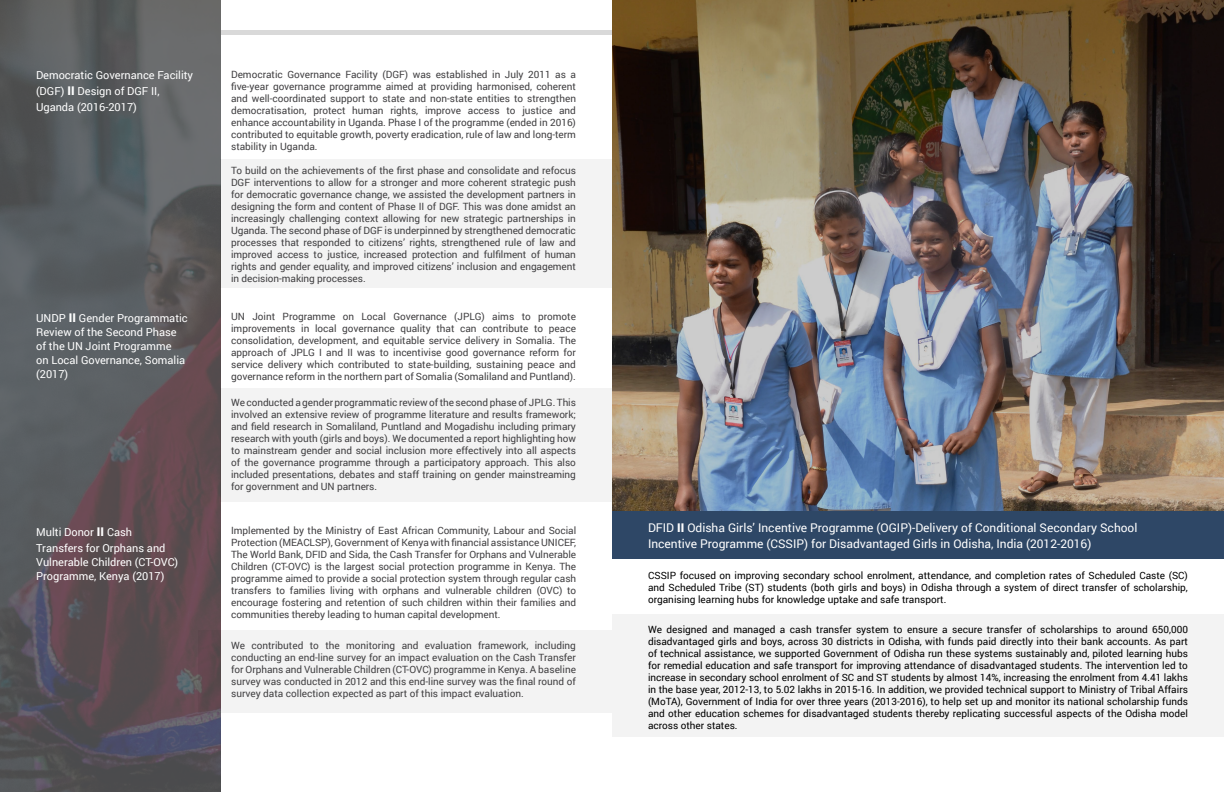
<style>
.page{position:relative;width:1224px;height:792px;background:#fff}
.page>*{position:absolute;margin:0;border:0;box-sizing:border-box;transform-origin:0 0}
.t1{font:12px/16px "Roboto";color:#fff}
.t2{font:11px/14px "Roboto";color:#fff}
.t3{font:10px/12px "Roboto";letter-spacing:-.005em;color:#414042;text-align:justify}
.t4{font:10px/12px "Roboto";color:#000;text-align:justify}
.s1{font-weight:900;font-size:12px}
.s2{font-weight:900}
</style>
<div class="page">
<div style="left:198px;top:30px;width:827px;height:5px;background:#d9d9d9"></div>
<img style="left:612px;top:0;width:612px;height:511px">
<div style="left:612px;top:511px;width:612px;height:47px;background:#2e4766"></div>
<div style="left:612px;top:615px;width:612px;height:122px;background:#f3f3f3"></div>
<img style="left:0;top:0;width:220px;height:792px">
<div style="left:220px;top:159px;width:392px;height:128px;background:#f3f3f3"></div>
<div style="left:220px;top:389px;width:392px;height:113px;background:#f3f3f3"></div>
<div style="left:199px;top:630px;width:413px;height:83px;background:#f3f3f3"></div>
<p class="t2" style="left:36px;top:67px;width:159px;line-height:16px">Democratic Governance Facility (DGF) <span class="s1">II</span> Design of DGF II,<br>Uganda (2016-2017)</p>
<p class="t3" style="left:231px;top:68px;width:346px">Democratic Governance Facility (DGF) was established in July 2011 as a five-year governance programme aimed at providing harmonised, coherent and well-coordinated support to state and non-state entities to strengthen democratisation, protect human rights, improve access to justice and enhance accountability in Uganda. Phase I of the programme (ended in 2016) contributed to equitable growth, poverty eradication, rule of law and long-term stability in Uganda.</p>
<p class="t3" style="left:231px;top:164px;width:346px">To build on the achievements of the first phase and consolidate and refocus DGF interventions to allow for a stronger and more coherent strategic push for democratic governance change, we assisted the development partners in designing the form and content of Phase II of DGF. This was done amidst an increasingly challenging context allowing for new strategic partnerships in Uganda. The second phase of DGF is underpinned by strengthened democratic processes that responded to citizens’ rights, strengthened rule of law and improved access to justice, increased protection and fulfilment of human rights and gender equality, and improved citizens’ inclusion and engagement in decision-making processes.</p>
<p class="t2" style="left:36px;top:311px;width:153px">UNDP <span class="s1">II</span> Gender Programmatic<br>Review of the Second Phase of the UN Joint Programme<br>on Local Governance, Somalia (2017)</p>
<p class="t3" style="left:231px;top:310px;width:346px">UN Joint Programme on Local Governance (JPLG) aims to promote improvements in local governance quality that can contribute to peace consolidation, development, and equitable service delivery in Somalia. The approach of JPLG I and II was to incentivise good governance reform for service delivery which contributed to state-building, sustaining peace and governance reform in the northern part of Somalia (Somaliland and Puntland).</p>
<p class="t3" style="left:231px;top:397px;width:346px">We conducted a gender programmatic review of the second phase of JPLG. This involved an extensive review of programme literature and results framework; and field research in Somaliland, Puntland and Mogadishu including primary research with youth (girls and boys). We documented a report highlighting how to mainstream gender and social inclusion more effectively into all aspects of the governance programme through a participatory approach. This also included presentations, debates and staff training on gender mainstreaming for government and UN partners.</p>
<p class="t2" style="left:36px;top:524px;width:131px;line-height:16px">Multi Donor <span class="s1">II</span> Cash<br>Transfers for Orphans and</p>
<p class="t2" style="left:36px;top:555px;width:144px">Vulnerable Children (CT-OVC)<br>Programme, Kenya (2017)</p>
<p class="t3" style="left:231px;top:524px;width:347px">Implemented by the Ministry of East African Community, Labour and Social Protection (MEACLSP), Government of Kenya with financial assistance UNICEF, The World Bank, DFID and Sida, the Cash Transfer for Orphans and Vulnerable Children (CT-OVC) is the largest social protection programme in Kenya. The programme aimed to provide a social protection system through regular cash transfers to families living with orphans and vulnerable children (OVC) to encourage fostering and retention of such children within their families and communities thereby leading to human capital development.</p>
<p class="t3" style="left:231px;top:639px;width:346px">We contributed to the monitoring and evaluation framework, including conducting an end-line survey for an impact evaluation on the Cash Transfer for Orphans and Vulnerable Children (CT-OVC) programme in Kenya. A baseline survey was conducted in 2012 and this end-line survey was the final round of survey data collection expected as part of this impact evaluation.</p>
<p class="t1" style="left:648px;top:519px;width:491px">DFID <span class="s2">II</span> Odisha Girls’ Incentive Programme (OGIP)-Delivery of Conditional Secondary School<br>Incentive Programme (CSSIP) for Disadvantaged Girls in Odisha, India (2012-2016)</p>
<p class="t4" style="left:648px;top:569px;width:541px">CSSIP focused on improving secondary school enrolment, attendance, and completion rates of Scheduled Caste (SC) and Scheduled Tribe (ST) students (both girls and boys) in Odisha through a system of direct transfer of scholarship, organising learning hubs for knowledge uptake and safe transport.</p>
<p class="t4" style="left:648px;top:623px;width:542px">We designed and managed a cash transfer system to ensure a secure transfer of scholarships to around 650,000 disadvantaged girls and boys, across 30 districts in Odisha, with funds paid directly into their bank accounts. As part of technical assistance, we supported Government of Odisha run these systems sustainably and, piloted learning hubs for remedial education and safe transport for improving attendance of disadvantaged students. The intervention led to increase in secondary school enrolment of SC and ST students by almost 14%, increasing the enrolment from 4.41 lakhs in the base year, 2012-13, to 5.02 lakhs in 2015-16. In addition, we provided technical support to Ministry of Tribal Affairs (MoTA), Government of India for over three years (2013-2016), to help set up and monitor its national scholarship funds and other education schemes for disadvantaged students thereby replicating successful aspects of the Odisha model across other states.</p>
</div>
